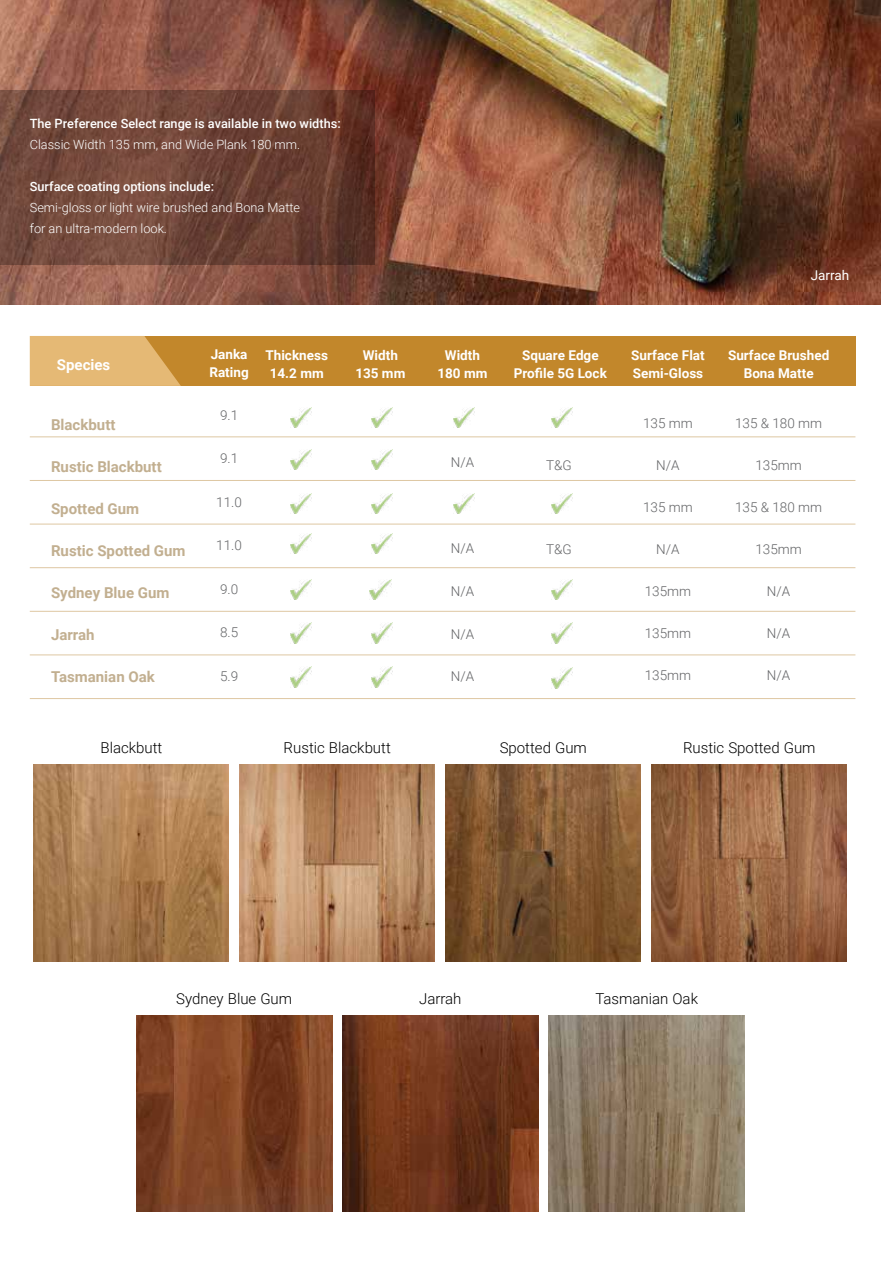
<style>
.page{position:relative;width:881px;height:1263px;background:#fff}
.page>*{position:absolute;margin:0;border:0;box-sizing:border-box;transform-origin:0 0}
.t1{font:700 15px "Roboto";color:#c2af90}
.t2{font:300 15px "Roboto";color:#000}
.t3{font:700 15px "Roboto";color:#fff}
.t4{font:700 13.5px/18px "Roboto";color:#fff;text-align:center}
.t5{font:300 13.5px "Roboto";color:#636466}
.t6{font:13.5px "Roboto";color:#fff}
.t7{font:300 12.75px/21px "Roboto";color:#fff}
.t8{font:500 12.75px "Roboto";color:#fff}
</style>
<div class="page">
<div style="left:30px;top:336px;width:825px;height:50px;background:#c2872b"></div>
<svg style="left:30px;top:336px;width:151px;height:50px;background:#e0b26b"></svg>
<hr style="left:30px;top:436px;width:825px;height:1px;background:#dec7a2">
<hr style="left:30px;top:480px;width:825px;height:1px;background:#dec7a2">
<hr style="left:30px;top:524px;width:825px;height:1px;background:#dec7a2">
<hr style="left:30px;top:567px;width:825px;height:1px;background:#dec7a2">
<hr style="left:30px;top:611px;width:825px;height:1px;background:#dec7a2">
<hr style="left:30px;top:654px;width:825px;height:1px;background:#dec7a2">
<hr style="left:30px;top:698px;width:825px;height:1px;background:#dec7a2">
<img style="left:290px;top:449px;width:21px;height:21px">
<img style="left:371px;top:449px;width:21px;height:21px">
<img style="left:290px;top:493px;width:21px;height:21px">
<img style="left:371px;top:493px;width:21px;height:21px">
<img style="left:551px;top:493px;width:21px;height:21px">
<img style="left:551px;top:579px;width:21px;height:21px">
<img style="left:290px;top:533px;width:21px;height:20px">
<img style="left:290px;top:579px;width:21px;height:21px">
<img style="left:369px;top:579px;width:22px;height:21px">
<img style="left:290px;top:623px;width:21px;height:20px">
<img style="left:290px;top:667px;width:21px;height:20px">
<img style="left:371px;top:667px;width:21px;height:20px">
<img style="left:371px;top:623px;width:21px;height:20px">
<img style="left:551px;top:623px;width:21px;height:20px">
<img style="left:551px;top:668px;width:21px;height:20px">
<img style="left:371px;top:533px;width:21px;height:20px">
<img style="left:290px;top:407px;width:21px;height:21px">
<img style="left:371px;top:407px;width:21px;height:21px">
<img style="left:453px;top:407px;width:21px;height:21px">
<img style="left:453px;top:493px;width:21px;height:21px">
<img style="left:551px;top:407px;width:21px;height:21px">
<img style="left:0;top:0;width:880px;height:304px">
<svg style="left:0;top:90px;width:374px;height:174px;background:#6d4336"></svg>
<img style="left:445px;top:765px;width:195px;height:196px">
<img style="left:343px;top:1015px;width:195px;height:197px">
<img style="left:651px;top:765px;width:195px;height:196px">
<img style="left:548px;top:1015px;width:195px;height:197px">
<img style="left:239px;top:765px;width:195px;height:196px">
<img style="left:137px;top:1015px;width:195px;height:197px">
<img style="left:34px;top:765px;width:195px;height:196px">
<p class="t8" style="left:30px;top:114px;width:312px">The Preference Select range is available in two widths:</p>
<p class="t7" style="left:30px;top:133px;width:272px">Classic Width 135 mm, and Wide Plank 180 mm.</p>
<p class="t8" style="left:30px;top:177px;width:186px">Surface coating options include:</p>
<p class="t7" style="left:30px;top:196px;width:272px">Semi-gloss or light wire brushed and Bona Matte for an ultra-modern look.</p>
<p class="t3" style="left:57px;top:354px;width:55px">Species</p>
<p class="t1" style="left:51px;top:414px;width:66px">Blackbutt</p>
<p class="t1" style="left:51px;top:456px;width:112px">Rustic Blackbutt</p>
<p class="t1" style="left:51px;top:498px;width:90px">Spotted Gum</p>
<p class="t1" style="left:51px;top:540px;width:136px">Rustic Spotted Gum</p>
<p class="t1" style="left:51px;top:582px;width:120px">Sydney Blue Gum</p>
<p class="t1" style="left:51px;top:624px;width:45px">Jarrah</p>
<p class="t1" style="left:51px;top:666px;width:105px">Tasmanian Oak</p>
<p class="t4" style="left:209px;top:345px;width:41px;text-align:left">Janka<br>Rating</p>
<p class="t5" style="left:220px;top:406px;width:20px">9.1</p>
<p class="t5" style="left:220px;top:449px;width:20px">9.1</p>
<p class="t5" style="left:216px;top:493px;width:27px">11.0</p>
<p class="t5" style="left:216px;top:536px;width:27px">11.0</p>
<p class="t5" style="left:220px;top:580px;width:20px">9.0</p>
<p class="t5" style="left:220px;top:623px;width:20px">8.5</p>
<p class="t5" style="left:220px;top:667px;width:20px">5.9</p>
<p class="t4" style="left:265px;top:346px;width:64px">Thickness<br>14.2 mm</p>
<p class="t4" style="left:355px;top:346px;width:51px">Width<br>135 mm</p>
<p class="t4" style="left:437px;top:346px;width:51px">Width<br>180 mm</p>
<p class="t5" style="left:450px;top:453px;width:25px">N/A</p>
<p class="t5" style="left:450px;top:539px;width:25px">N/A</p>
<p class="t5" style="left:450px;top:582px;width:25px">N/A</p>
<p class="t5" style="left:450px;top:625px;width:25px">N/A</p>
<p class="t5" style="left:450px;top:667px;width:25px">N/A</p>
<p class="t6" style="left:810px;top:266px;width:40px">Jarrah</p>
<p class="t4" style="left:513px;top:346px;width:94px">Square Edge<br>Profile 5G Lock</p>
<p class="t4" style="left:631px;top:346px;width:75px;text-align:left">Surface Flat<br>Semi-Gloss</p>
<p class="t5" style="left:643px;top:414px;width:51px">135 mm</p>
<p class="t5" style="left:656px;top:456px;width:25px">N/A</p>
<p class="t5" style="left:643px;top:498px;width:51px">135 mm</p>
<p class="t5" style="left:656px;top:540px;width:25px">N/A</p>
<p class="t5" style="left:644px;top:582px;width:48px">135mm</p>
<p class="t5" style="left:644px;top:624px;width:48px">135mm</p>
<p class="t5" style="left:644px;top:666px;width:48px">135mm</p>
<p class="t5" style="left:546px;top:456px;width:27px">T&amp;G</p>
<p class="t5" style="left:546px;top:540px;width:27px">T&amp;G</p>
<p class="t4" style="left:727px;top:346px;width:103px">Surface Brushed<br>Bona Matte</p>
<p class="t5" style="left:734px;top:414px;width:88px">135 &amp; 180 mm</p>
<p class="t5" style="left:755px;top:456px;width:48px">135mm</p>
<p class="t5" style="left:734px;top:498px;width:88px">135 &amp; 180 mm</p>
<p class="t5" style="left:755px;top:540px;width:48px">135mm</p>
<p class="t5" style="left:766px;top:582px;width:25px">N/A</p>
<p class="t5" style="left:766px;top:624px;width:25px">N/A</p>
<p class="t5" style="left:766px;top:666px;width:25px">N/A</p>
<p class="t2" style="left:100px;top:737px;width:63px">Blackbutt</p>
<p class="t2" style="left:283px;top:737px;width:109px">Rustic Blackbutt</p>
<p class="t2" style="left:499px;top:737px;width:89px">Spotted Gum</p>
<p class="t2" style="left:682px;top:737px;width:134px">Rustic Spotted Gum</p>
<p class="t2" style="left:176px;top:988px;width:117px">Sydney Blue Gum</p>
<p class="t2" style="left:419px;top:988px;width:44px">Jarrah</p>
<p class="t2" style="left:595px;top:988px;width:104px">Tasmanian Oak</p>
</div>
